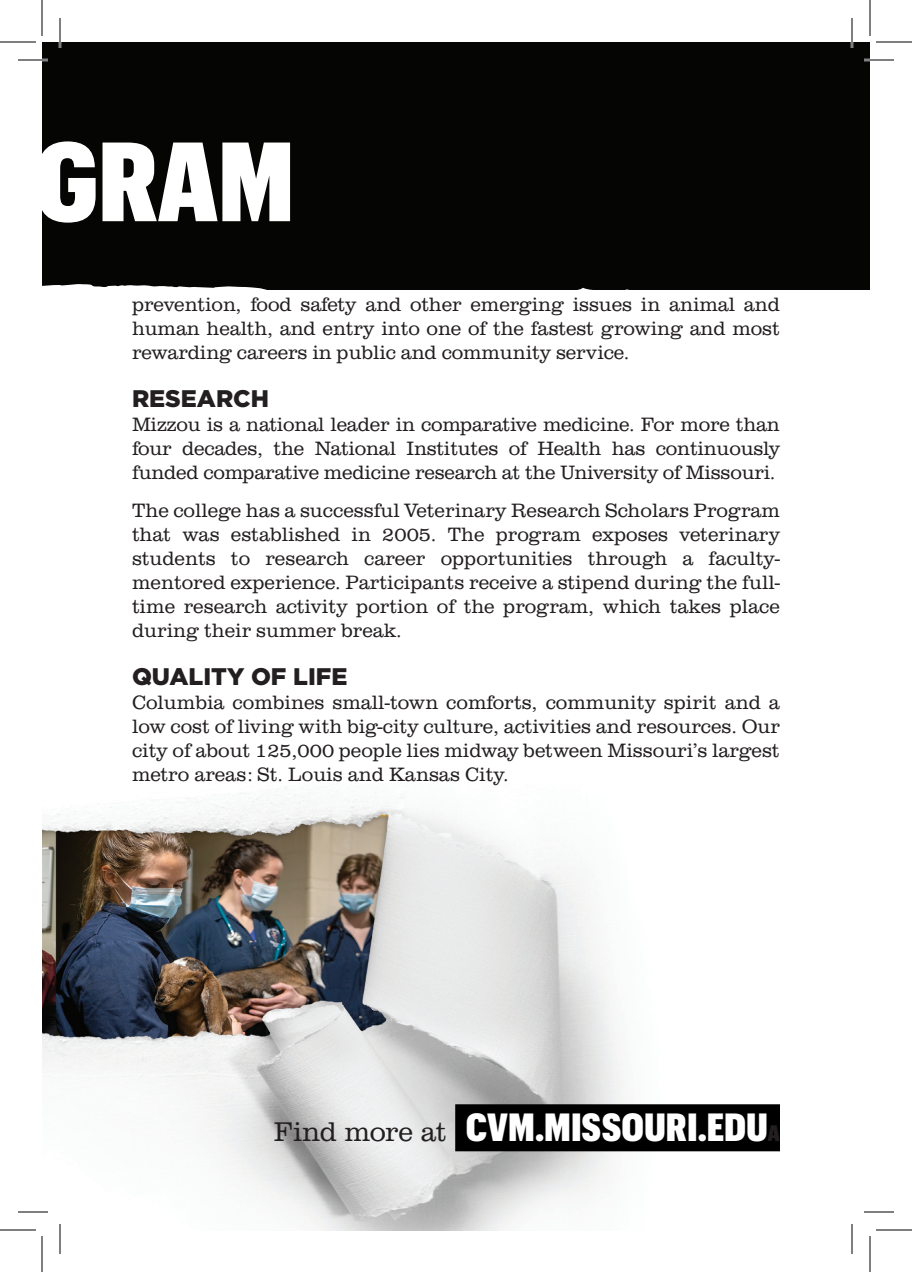
<style>
.page{position:relative;width:912px;height:1272px;background:#fff}
.page>*{position:absolute;margin:0;border:0;box-sizing:border-box;transform-origin:0 0}
.t1{font:900 110px "Graphik Cond";color:#fff}
.head{font:900 38.4px "Graphik Cond";color:#fff}
.t2{font:900 24px "Gotham";color:#231f20}
.t3{font:300 20px/24px "Clarendon URW";letter-spacing:-.005em;color:#231f20;text-align:justify}
.s1{font-family:"Clarendon URW";font-weight:300;font-size:28px;color:#231f20}
.s2{font-size:22px;color:#231f20}
</style>
<div class="page">
<img style="left:42px;top:787px;width:634px;height:443px">
<div style="left:42px;top:42px;width:828px;height:248px;background:#050504"></div>
<div style="left:455px;top:1104px;width:325px;height:47px;background:#000"></div>
<hr style="left:18px;top:59px;width:30px;height:2px;background:#fff">
<hr style="left:864px;top:59px;width:30px;height:2px;background:#fff">
<hr style="left:18px;top:1211px;width:30px;height:2px;background:#fff">
<hr style="left:59px;top:18px;width:2px;height:30px;background:#fff">
<hr style="left:59px;top:1224px;width:2px;height:30px;background:#fff">
<hr style="left:851px;top:18px;width:2px;height:30px;background:#fff">
<hr style="left:18px;top:60px;width:30px;height:1px;background:#000">
<hr style="left:864px;top:60px;width:30px;height:1px;background:#000">
<hr style="left:18px;top:1212px;width:30px;height:1px;background:#000">
<hr style="left:864px;top:1212px;width:30px;height:1px;background:#000">
<hr style="left:60px;top:18px;width:1px;height:30px;background:#000">
<hr style="left:60px;top:1224px;width:1px;height:30px;background:#000">
<hr style="left:852px;top:18px;width:1px;height:30px;background:#000">
<hr style="left:852px;top:1224px;width:1px;height:30px;background:#000">
<hr style="left:0;top:42px;width:36px;height:1px;background:#000">
<hr style="left:876px;top:42px;width:36px;height:1px;background:#000">
<hr style="left:0;top:1230px;width:36px;height:1px;background:#000">
<hr style="left:876px;top:1230px;width:36px;height:1px;background:#000">
<hr style="left:42px;top:0;width:1px;height:36px;background:#000">
<hr style="left:42px;top:1236px;width:1px;height:36px;background:#000">
<hr style="left:870px;top:0;width:1px;height:36px;background:#000">
<hr style="left:870px;top:1236px;width:1px;height:36px;background:#000">
<h1 class="t1" style="left:-29px;top:101px;width:325px">OGRAM</h1>
<p class="t3" style="left:132px;top:293px;width:650px">prevention, food safety and other emerging issues in animal and human health, and entry into one of the fastest growing and most rewarding careers in public and community service.</p>
<p class="t2" style="left:132px;top:382px;width:139px">RESEARCH</p>
<p class="t3" style="left:132px;top:413px;width:650px">Mizzou is a national leader in comparative medicine. For more than four decades, the National Institutes of Health has continuously funded comparative medicine research at the University of Missouri.</p>
<p class="t3" style="left:132px;top:499px;width:650px">The college has a successful Veterinary Research Scholars Program that was established in 2005. The program exposes veterinary students to research career opportunities through a faculty&shy;mentored experience. Participants receive a stipend during the full&shy;time research activity portion of the program, which takes place during their summer break.</p>
<p class="t2" style="left:132px;top:660px;width:217px">QUALITY OF LIFE</p>
<p class="t3" style="left:132px;top:691px;width:649px">Columbia combines small-town comforts, community spirit and a low cost of living with big-city culture, activities and resources. Our city of about 125,000 people lies midway between Missouri’s largest metro areas: St. Louis and Kansas City.</p>
<p class="head" style="left:274px;top:1099px;width:508px"><span class="s1">Find more at</span> CVM.MISSOURI.EDU<span class="s2">A</span></p>
</div>
